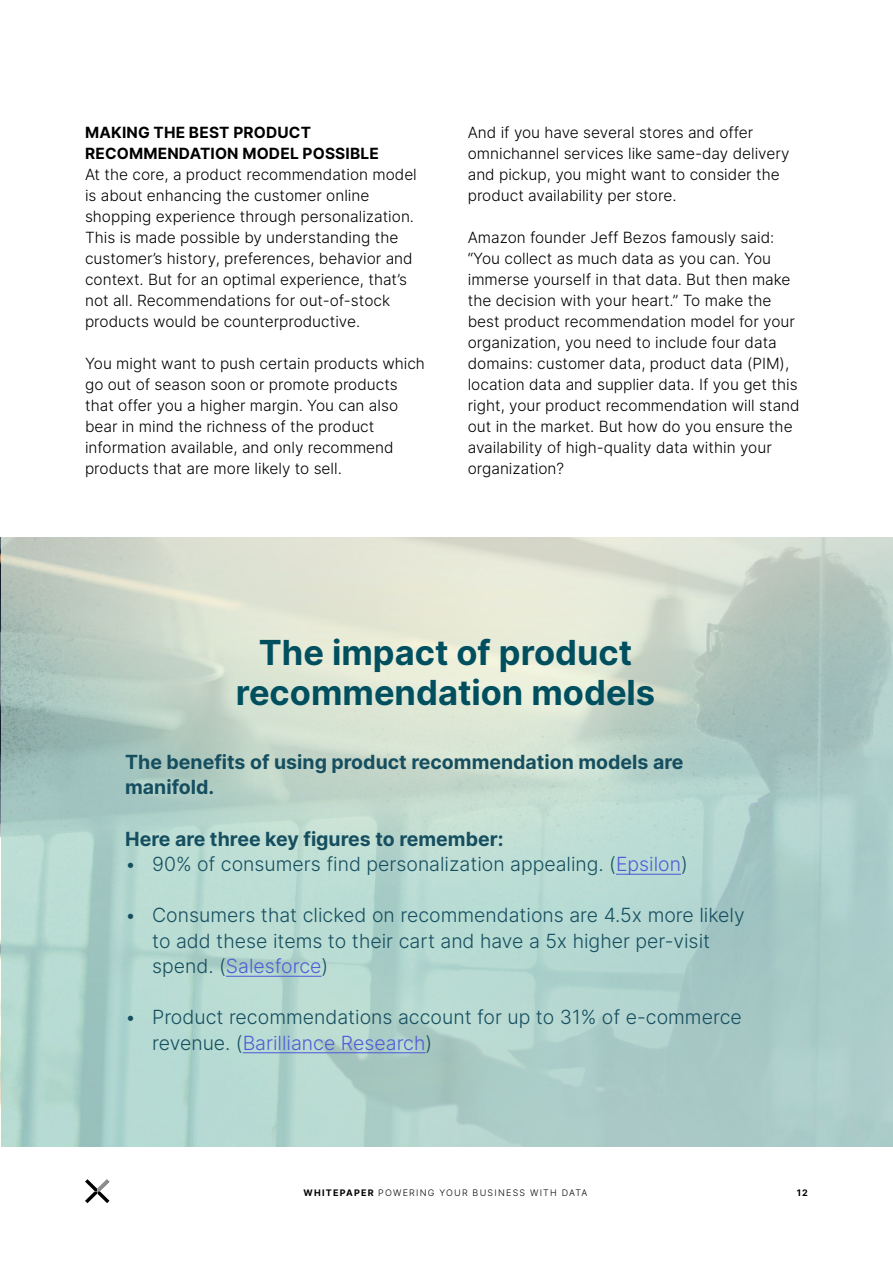
<style>
.page{position:relative;width:893px;height:1263px;background:#fff}
.page>*{position:absolute;margin:0;border:0;box-sizing:border-box;transform-origin:0 0}
.t1{font:700 34.5px/40.5px "Inter";color:#004f5f;text-align:center}
.t2{font:300 19.5px/25.5px "Inter";color:#154e5f}
.t3{font:700 19.5px/25.5px "Inter";color:#154e5f}
.t4{font:300 15.45px/21px "Inter";color:#000}
.t5{font:700 15.45px/21px "Inter";letter-spacing:.01em;color:#000}
.t6{font:300 9px "Inter";letter-spacing:.135em;color:#000}
.t7{font:700 9px "Inter";color:#000}
.s1{color:#4f5cd6}
.s2{font-weight:700}
</style>
<div class="page">
<hr style="left:616px;top:874px;width:65px;height:1px;background:#4f5cd6">
<hr style="left:226px;top:976px;width:96px;height:1px;background:#4f5cd6">
<hr style="left:243px;top:1052px;width:182px;height:1px;background:#4f5cd6">
<svg style="left:85px;top:1179px;width:24px;height:24px"></svg>
<p class="t5" style="left:85px;top:122px;width:295px">MAKING THE BEST PRODUCT<br>RECOMMENDATION MODEL POSSIBLE</p>
<p class="t4" style="left:85px;top:164px;width:333px">At the core, a product recommendation model is about enhancing the customer online shopping experience through personalization.<br>This is made possible by understanding the customer’s history, preferences, behavior and context. But for an optimal experience, that’s not all. Recommendations for out-of-stock products would be counterproductive.</p>
<p class="t4" style="left:85px;top:353px;width:341px">You might want to push certain products which go out of season soon or promote products that offer you a higher margin. You can also bear in mind the richness of the product information available, and only recommend products that are more likely to sell.</p>
<p class="t4" style="left:468px;top:122px;width:323px">And if you have several stores and offer omnichannel services like same-day delivery and pickup, you might want to consider the product availability per store.</p>
<p class="t4" style="left:468px;top:227px;width:333px">Amazon founder Jeff Bezos famously said: “You collect as much data as you can. You immerse yourself in that data. But then make the decision with your heart.” To make the best product recommendation model for your organization, you need to include four data domains: customer data, product data (PIM), location data and supplier data. If you get this right, your product recommendation will stand out in the market. But how do you ensure the availability of high-quality data within your organization?</p>
<p class="t1" style="left:236px;top:631px;width:421px">The impact of product recommendation models</p>
<p class="t3" style="left:125px;top:749px;width:560px">The benefits of using product recommendation models are manifold.</p>
<p class="t3" style="left:125px;top:825px;width:380px">Here are three key figures to remember:</p>
<p class="t2" style="left:125px;top:851px;width:564px">• 90% of consumers find personalization appealing. (<span class="s1">Epsilon</span>)</p>
<p class="t2" style="left:152px;top:902px;width:594px;text-indent:-27px">• Consumers that clicked on recommendations are 4.5x more likely to add these items to their cart and have a 5x higher per-visit spend. (<span class="s1">Salesforce</span>)</p>
<p class="t2" style="left:152px;top:1004px;width:591px;text-indent:-27px">• Product recommendations account for up to 31% of e-commerce revenue. (<span class="s1">Barilliance Research</span>)</p>
<p class="t6" style="left:304px;top:1186px;width:285px"><span class="s2">WHITEPAPER</span> POWERING YOUR BUSINESS WITH DATA</p>
<p class="t7" style="left:797px;top:1186px;width:13px">12</p>
</div>
